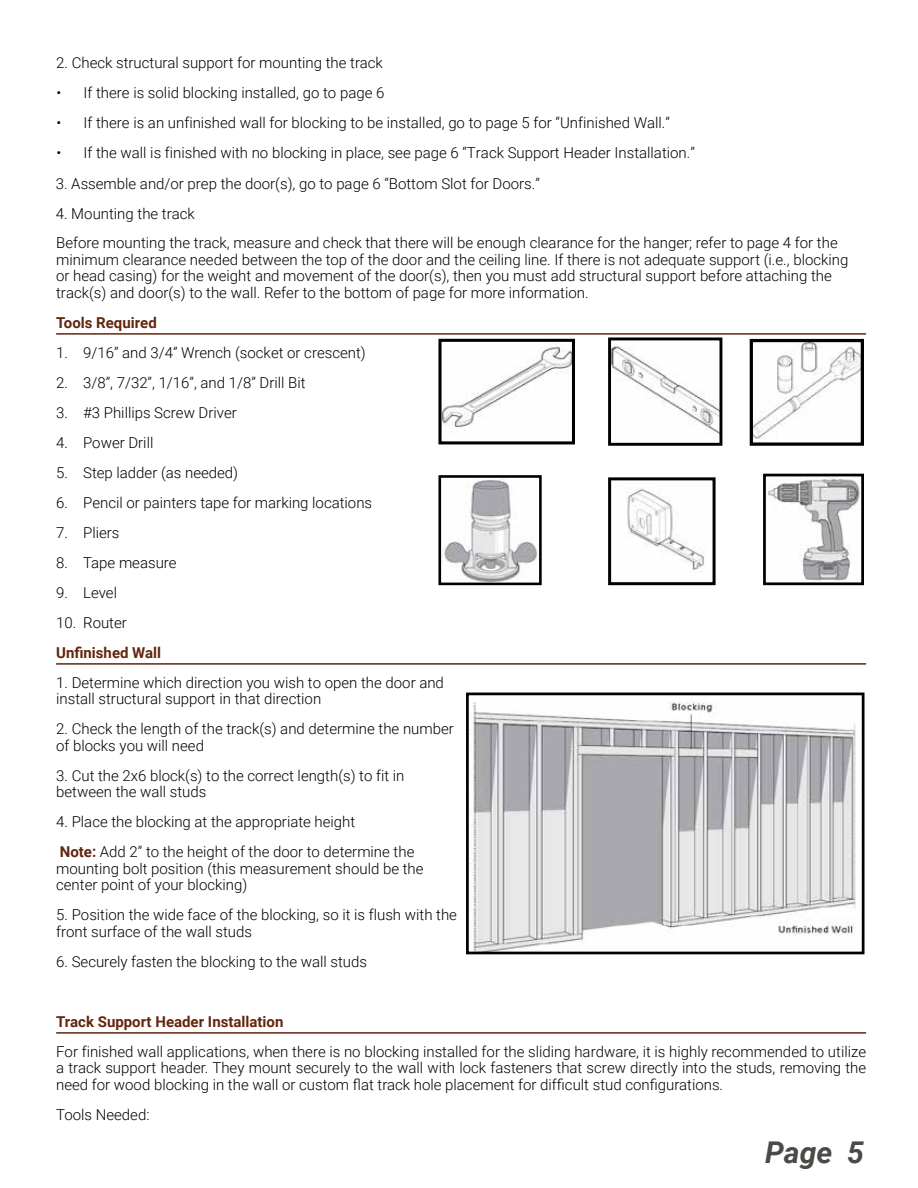
<style>
.page{position:relative;width:918px;height:1188px;background:#fff}
.page>*{position:absolute;margin:0;border:0;box-sizing:border-box;transform-origin:0 0}
.t1{font:italic 700 30px "Roboto";color:#4a4a47}
.t2{font:300 15px/16.5px "Roboto";color:#000}
.t3{font:700 15px "Roboto";color:#63250e}
.s1{font-weight:700;color:#63250e}
</style>
<div class="page">
<hr style="left:56px;top:333px;width:810px;height:2px;background:#63250e">
<hr style="left:56px;top:663px;width:810px;height:2px;background:#63250e">
<hr style="left:56px;top:1032px;width:810px;height:2px;background:#63250e">
<img style="left:754px;top:343px;width:106px;height:96px">
<div style="left:750px;top:339px;width:114px;height:107px;border:3px solid #000"></div>
<img style="left:626px;top:488px;width:79px;height:85px">
<div style="left:608px;top:477px;width:108px;height:108px;border:3px solid #000"></div>
<img style="left:612px;top:346px;width:106px;height:88px">
<div style="left:608px;top:337px;width:114px;height:109px;border:3px solid #000"></div>
<img style="left:442px;top:346px;width:129px;height:86px">
<div style="left:438px;top:339px;width:137px;height:105px;border:3px solid #000"></div>
<img style="left:767px;top:478px;width:93px;height:103px">
<div style="left:763px;top:474px;width:101px;height:111px;border:3px solid #000"></div>
<img style="left:470px;top:702px;width:386px;height:248px">
<div style="left:466px;top:693px;width:399px;height:261px;border:3px solid #000"></div>
<img style="left:442px;top:479px;width:95px;height:102px">
<div style="left:438px;top:475px;width:104px;height:110px;border:3px solid #000"></div>
<p class="t2" style="left:56px;top:54px;width:328px">2. Check structural support for mounting the track</p>
<p class="t2" style="left:57px;top:84px;width:329px">• If there is solid blocking installed, go to page 6</p>
<p class="t2" style="left:57px;top:114px;width:615px">• If there is an unfinished wall for blocking to be installed, go to page 5 for “Unfinished Wall.”</p>
<p class="t2" style="left:57px;top:144px;width:640px">• If the wall is finished with no blocking in place, see page 6 “Track Support Header Installation.”</p>
<p class="t2" style="left:56px;top:175px;width:486px">3. Assemble and/or prep the door(s), go to page 6 “Bottom Slot for Doors.”</p>
<p class="t2" style="left:56px;top:198px;width:784px;line-height:29.7px">4. Mounting the track<br>Before mounting the track, measure and check that there will be enough clearance for the hanger; refer to page 4 for the</p>
<p class="t2" style="left:56px;top:251px;width:794px">minimum clearance needed between the top of the door and the ceiling line. If there is not adequate support (i.e., blocking or head casing) for the weight and movement of the door(s), then you must add structural support before attaching the track(s) and door(s) to the wall. Refer to the bottom of page for more information.</p>
<p class="t3" style="left:56px;top:312px;width:102px">Tools Required</p>
<p class="t2" style="left:56px;top:344px;width:311px">1. 9/16” and 3/4” Wrench (socket or crescent)</p>
<p class="t2" style="left:56px;top:374px;width:251px">2. 3/8”, 7/32”, 1/16”, and 1/8” Drill Bit</p>
<p class="t2" style="left:56px;top:404px;width:182px">3. #3 Phillips Screw Driver</p>
<p class="t2" style="left:56px;top:434px;width:99px">4. Power Drill</p>
<p class="t2" style="left:56px;top:464px;width:184px">5. Step ladder (as needed)</p>
<p class="t2" style="left:56px;top:494px;width:318px">6. Pencil or painters tape for marking locations</p>
<p class="t2" style="left:56px;top:524px;width:65px">7. Pliers</p>
<p class="t2" style="left:56px;top:554px;width:122px">8. Tape measure</p>
<p class="t2" style="left:56px;top:584px;width:62px">9. Level</p>
<p class="t2" style="left:56px;top:614px;width:72px">10. Router</p>
<p class="t3" style="left:56px;top:642px;width:107px">Unfinished Wall</p>
<p class="t2" style="left:56px;top:674px;width:389px">1. Determine which direction you wish to open the door and install structural support in that direction</p>
<p class="t2" style="left:56px;top:720px;width:399px">2. Check the length of the track(s) and determine the number of blocks you will need</p>
<p class="t2" style="left:56px;top:767px;width:350px">3. Cut the 2x6 block(s) to the correct length(s) to fit in between the wall studs</p>
<p class="t2" style="left:56px;top:807px;width:360px;line-height:30px">4. Place the blocking at the appropriate height<br><span class="s1">Note:</span> Add 2” to the height of the door to determine the</p>
<p class="t2" style="left:56px;top:860px;width:369px">mounting bolt position (this measurement should be the center point of your blocking)</p>
<p class="t2" style="left:56px;top:906px;width:402px">5. Position the wide face of the blocking, so it is flush with the front surface of the wall studs</p>
<p class="t2" style="left:56px;top:953px;width:312px">6. Securely fasten the blocking to the wall studs</p>
<p class="t3" style="left:56px;top:1011px;width:229px">Track Support Header Installation</p>
<p class="t2" style="left:56px;top:1043px;width:812px;text-align:justify">For finished wall applications, when there is no blocking installed for the sliding hardware, it is highly recommended to utilize a track support header. They mount securely to the wall with lock fasteners that screw directly into the studs, removing the need for wood blocking in the wall or custom flat track hole placement for difficult stud configurations.</p>
<p class="t2" style="left:56px;top:1106px;width:95px">Tools Needed:</p>
<h1 class="t1" style="left:765px;top:1132px;width:100px">Page 5</h1>
</div>
